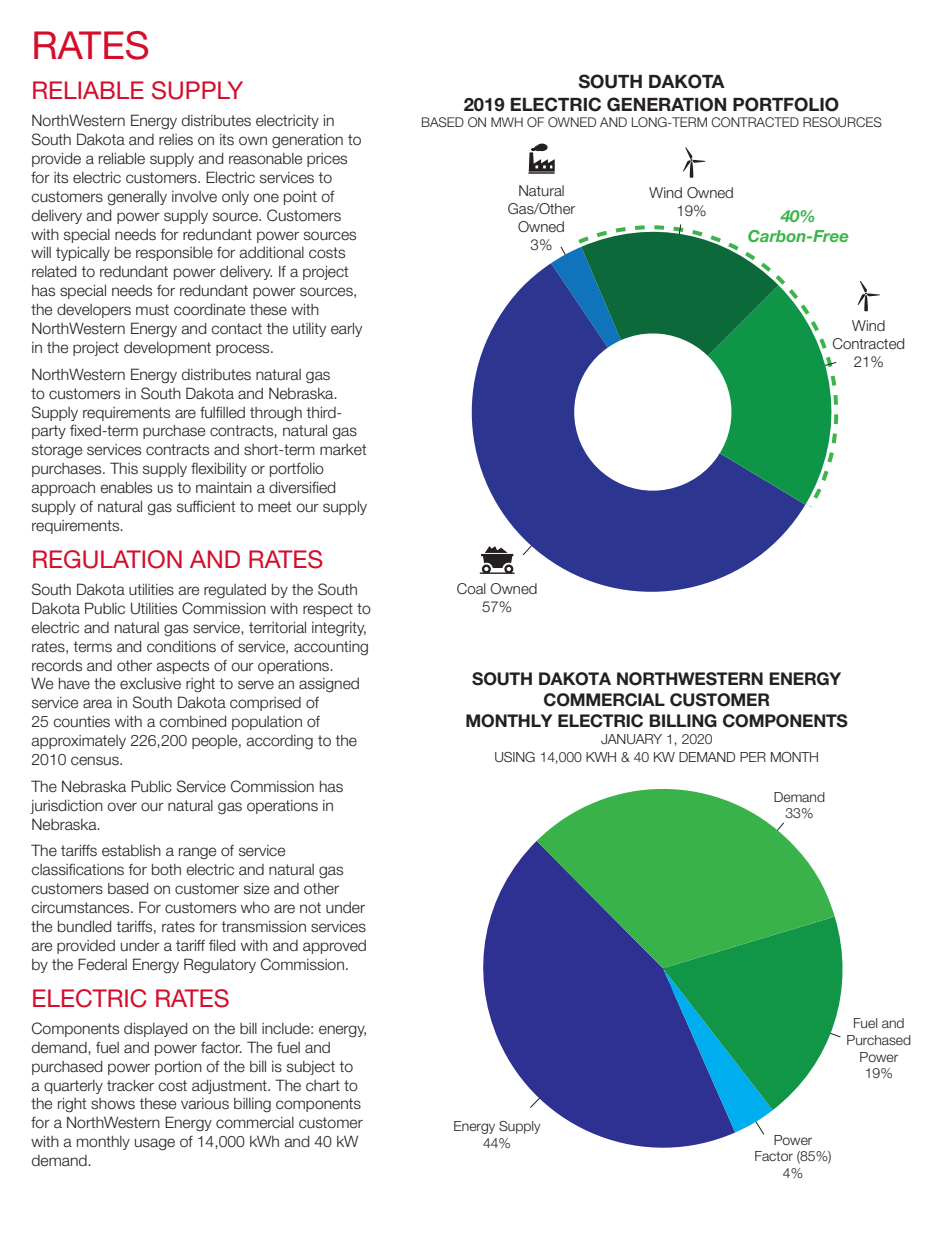
<style>
.page{position:relative;width:945px;height:1260px;background:#fff}
.page>*{position:absolute;margin:0;border:0;box-sizing:border-box;transform-origin:0 0}
.t1{font:38.5px "Helvetica Neue LT Std";color:#d30d2b}
.t2{font:24.5px "Helvetica Neue LT Std";color:#d30d2b}
.t3{font:700 18.38px/22.1px "Helvetica Neue LT Std";color:#231f20;text-align:center}
.t4{font:700 17.5px/21px "Helvetica Neue LT Std";letter-spacing:-.01em;color:#231f20;text-align:center}
.t5{font:italic 700 16.8px/20.1px "Helvetica Neue LT Std";color:#3bb54a;text-align:center}
.t6{font:300 15.75px/18.9px "Helvetica Neue LT Std";color:#231f20}
.t7{font:300 15.05px/18px "Helvetica Neue LT Std";color:#231f20;text-align:center}
.t8{font:300 14px/16.8px "Helvetica Neue LT Std";color:#231f20;text-align:center}
.t9{font:300 13.3px "Helvetica Neue LT Std";color:#231f20}
</style>
<div class="page">
<svg style="left:471px;top:287px;width:288px;height:305px;fill:#2c3590"></svg>
<svg style="left:522px;top:224px;width:317px;height:332px"></svg>
<svg style="left:480px;top:546px;width:35px;height:28px"></svg>
<svg style="left:528px;top:144px;width:27px;height:30px"></svg>
<svg style="left:683px;top:147px;width:22px;height:31px"></svg>
<svg style="left:858px;top:281px;width:22px;height:30px"></svg>
<svg style="left:483px;top:848px;width:246px;height:300px;fill:#2e3092"></svg>
<svg style="left:530px;top:840px;width:313px;height:295px"></svg>
<svg style="left:537px;top:788px;width:298px;height:180px;fill:#39b349"></svg>
<h1 class="t1" style="left:32px;top:22px;width:120px">RATES</h1>
<h2 class="t2" style="left:32px;top:76px;width:213px">RELIABLE SUPPLY</h2>
<p class="t6" style="left:32px;top:111px;width:332px">NorthWestern Energy distributes electricity in South Dakota and relies on its own generation to provide a reliable supply and reasonable prices for its electric customers. Electric services to customers generally involve only one point of delivery and power supply source. Customers with special needs for redundant power sources will typically be responsible for additional costs related to redundant power delivery. If a project has special needs for redundant power sources, the developers must coordinate these with NorthWestern Energy and contact the utility early in the project development process.</p>
<p class="t6" style="left:32px;top:364px;width:337px">NorthWestern Energy distributes natural gas<br>to customers in South Dakota and Nebraska.<br>Supply requirements are fulfilled through third&shy;party fixed-term purchase contracts, natural gas storage services contracts and short-term market purchases. This supply flexibility or portfolio approach enables us to maintain a diversified supply of natural gas sufficient to meet our supply requirements.</p>
<h2 class="t2" style="left:32px;top:545px;width:293px">REGULATION AND RATES</h2>
<p class="t6" style="left:32px;top:580px;width:341px">South Dakota utilities are regulated by the South Dakota Public Utilities Commission with respect to electric and natural gas service, territorial integrity, rates, terms and conditions of service, accounting records and other aspects of our operations.<br>We have the exclusive right to serve an assigned service area in South Dakota comprised of<br>25 counties with a combined population of approximately 226,200 people, according to the 2010 census.</p>
<p class="t6" style="left:32px;top:776px;width:313px">The Nebraska Public Service Commission has jurisdiction over our natural gas operations in<br>Nebraska.</p>
<p class="t6" style="left:32px;top:841px;width:337px">The tariffs establish a range of service classifications for both electric and natural gas customers based on customer size and other circumstances. For customers who are not under the bundled tariffs, rates for transmission services are provided under a tariff filed with and approved by the Federal Energy Regulatory Commission.</p>
<h2 class="t2" style="left:32px;top:984px;width:200px">ELECTRIC RATES</h2>
<p class="t6" style="left:32px;top:1019px;width:338px">Components displayed on the bill include: energy, demand, fuel and power factor. The fuel and purchased power portion of the bill is subject to<br>a quarterly tracker cost adjustment. The chart to the right shows these various billing components for a NorthWestern Energy commercial customer with a monthly usage of 14,000 kWh and 40 kW demand.</p>
<p class="t3" style="left:464px;top:71px;width:377px">SOUTH DAKOTA<br>2019 ELECTRIC GENERATION PORTFOLIO</p>
<p class="t9" style="left:421px;top:114px;width:462px">BASED ON MWH OF OWNED AND LONG-TERM CONTRACTED RESOURCES</p>
<p class="t7" style="left:508px;top:182px;width:69px">Natural<br>Gas/Other<br>Owned<br>3%</p>
<p class="t7" style="left:649px;top:183px;width:86px">Wind Owned<br>19%</p>
<p class="t5" style="left:748px;top:205px;width:103px">40%<br>Carbon-Free</p>
<p class="t7" style="left:832px;top:316px;width:74px">Wind<br>Contracted<br>21%</p>
<p class="t7" style="left:457px;top:579px;width:82px">Coal Owned<br>57%</p>
<p class="t4" style="left:466px;top:668px;width:384px">SOUTH DAKOTA NORTHWESTERN ENERGY<br>COMMERCIAL CUSTOMER<br>MONTHLY ELECTRIC BILLING COMPONENTS</p>
<p class="t8" style="left:495px;top:730px;width:326px;line-height:17.5px">JANUARY 1, 2020<br>USING 14,000 KWH &amp; 40 KW DEMAND PER MONTH</p>
<p class="t8" style="left:774px;top:788px;width:53px">Demand<br>33%</p>
<p class="t8" style="left:454px;top:1117px;width:89px">Energy Supply<br>44%</p>
<p class="t8" style="left:847px;top:1014px;width:66px">Fuel and<br>Purchased<br>Power<br>19%</p>
<p class="t8" style="left:755px;top:1131px;width:79px">Power<br>Factor (85%)<br>4%</p>
</div>
